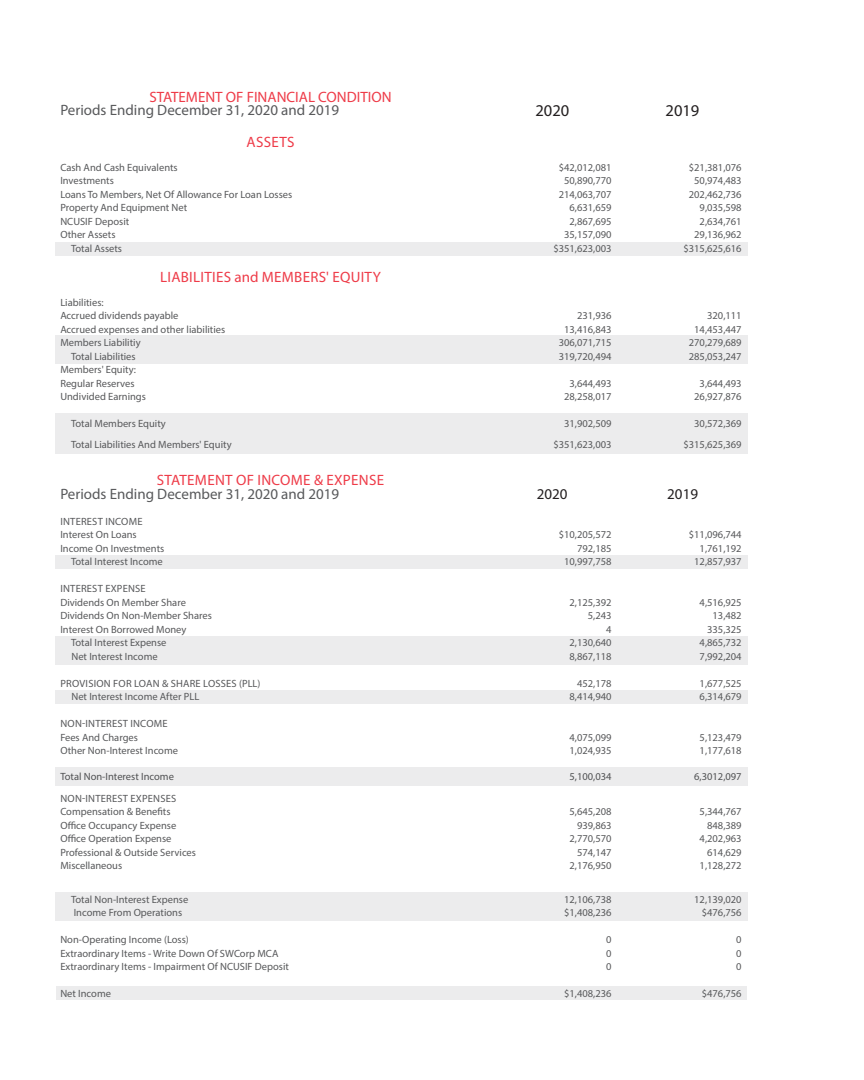
<style>
.page{position:relative;width:864px;height:1080px;background:#fff}
.page>*{position:absolute;margin:0;border:0;box-sizing:border-box;transform-origin:0 0}
.t1{font:16.5px "Myriad Pro";color:#231f20}
.t2{font:15px "Myriad Pro";color:#58595b}
.t3{font:15px "Myriad Pro";letter-spacing:.02em;color:#ee3b48}
.t4{font:15px "Myriad Pro";color:#ee3b48}
.t5{font:15px "Myriad Pro";color:#231f20}
.t6{font:10.5px "Myriad Pro";color:#57585a}
.t7{font:10.5px "Myriad Pro";letter-spacing:.02em;color:#57585a}
</style>
<div class="page">
<div style="left:55px;top:242px;width:692px;height:13px;background:#ececed"></div>
<div style="left:55px;top:335px;width:692px;height:29px;background:#ececed"></div>
<div style="left:55px;top:555px;width:692px;height:14px;background:#ececed"></div>
<div style="left:55px;top:690px;width:692px;height:14px;background:#ececed"></div>
<div style="left:57px;top:987px;width:690px;height:13px;background:#ececed"></div>
<div style="left:55px;top:636px;width:692px;height:28px;background:#ececed"></div>
<div style="left:55px;top:413px;width:692px;height:41px;background:#ececed"></div>
<svg style="left:55px;top:780px;width:693px;height:141px"></svg>
<div style="left:55px;top:768px;width:692px;height:18px;background:#ececed"></div>
<p class="t4" style="left:149px;top:87px;width:244px">STATEMENT OF FINANCIAL CONDITION</p>
<p class="t2" style="left:60px;top:101px;width:280px">Periods Ending December 31, 2020 and 2019</p>
<p class="t1" style="left:535px;top:101px;width:35px">2020</p>
<p class="t1" style="left:666px;top:101px;width:35px">2019</p>
<p class="t3" style="left:247px;top:133px;width:49px">ASSETS</p>
<p class="t6" style="left:60px;top:161px;width:119px">Cash And Cash Equivalents</p>
<p class="t6" style="left:559px;top:161px;width:54px">$42,012,081</p>
<p class="t6" style="left:689px;top:161px;width:54px">$21,381,076</p>
<p class="t6" style="left:60px;top:174px;width:55px">Investments</p>
<p class="t6" style="left:564px;top:174px;width:49px">50,890,770</p>
<p class="t6" style="left:694px;top:174px;width:49px">50,974,483</p>
<p class="t6" style="left:60px;top:188px;width:234px">Loans To Members, Net Of Allowance For Loan Losses</p>
<p class="t6" style="left:559px;top:188px;width:54px">214,063,707</p>
<p class="t6" style="left:689px;top:188px;width:54px">202,462,736</p>
<p class="t6" style="left:60px;top:201px;width:128px">Property And Equipment Net</p>
<p class="t6" style="left:570px;top:201px;width:44px">6,631,659</p>
<p class="t6" style="left:700px;top:201px;width:44px">9,035,598</p>
<p class="t6" style="left:60px;top:215px;width:70px">NCUSIF Deposit</p>
<p class="t6" style="left:570px;top:215px;width:44px">2,867,695</p>
<p class="t6" style="left:700px;top:215px;width:44px">2,634,761</p>
<p class="t6" style="left:60px;top:228px;width:57px">Other Assets</p>
<p class="t6" style="left:564px;top:228px;width:49px">35,157,090</p>
<p class="t6" style="left:694px;top:228px;width:49px">29,136,962</p>
<p class="t6" style="left:71px;top:242px;width:53px">Total Assets</p>
<p class="t6" style="left:553px;top:242px;width:60px">$351,623,003</p>
<p class="t6" style="left:683px;top:242px;width:60px">$315,625,616</p>
<p class="t3" style="left:160px;top:268px;width:222px">LIABILITIES and MEMBERS' EQUITY</p>
<p class="t6" style="left:60px;top:296px;width:45px">Liabilities:</p>
<p class="t6" style="left:60px;top:309px;width:120px">Accrued dividends payable</p>
<p class="t6" style="left:577px;top:309px;width:36px">231,936</p>
<p class="t6" style="left:707px;top:309px;width:36px">320,111</p>
<p class="t6" style="left:60px;top:323px;width:166px">Accrued expenses and other liabilities</p>
<p class="t6" style="left:564px;top:323px;width:49px">13,416,843</p>
<p class="t6" style="left:694px;top:323px;width:49px">14,453,447</p>
<p class="t6" style="left:60px;top:336px;width:82px">Members Liabilitiy</p>
<p class="t6" style="left:559px;top:336px;width:54px">306,071,715</p>
<p class="t6" style="left:689px;top:336px;width:54px">270,279,689</p>
<p class="t6" style="left:71px;top:350px;width:66px">Total Liabilities</p>
<p class="t6" style="left:559px;top:350px;width:54px">319,720,494</p>
<p class="t6" style="left:689px;top:350px;width:54px">285,053,247</p>
<p class="t6" style="left:60px;top:363px;width:77px">Members' Equity:</p>
<p class="t6" style="left:60px;top:377px;width:76px">Regular Reserves</p>
<p class="t6" style="left:570px;top:377px;width:44px">3,644,493</p>
<p class="t6" style="left:700px;top:377px;width:44px">3,644,493</p>
<p class="t6" style="left:60px;top:390px;width:87px">Undivided Earnings</p>
<p class="t6" style="left:564px;top:390px;width:49px">28,258,017</p>
<p class="t6" style="left:694px;top:390px;width:49px">26,927,876</p>
<p class="t6" style="left:71px;top:417px;width:96px">Total Members Equity</p>
<p class="t6" style="left:564px;top:417px;width:49px">31,902,509</p>
<p class="t6" style="left:694px;top:417px;width:49px">30,572,369</p>
<p class="t6" style="left:71px;top:438px;width:162px">Total Liabilities And Members' Equity</p>
<p class="t6" style="left:553px;top:438px;width:60px">$351,623,003</p>
<p class="t6" style="left:683px;top:438px;width:60px">$315,625,369</p>
<p class="t3" style="left:157px;top:471px;width:229px">STATEMENT OF INCOME &amp; EXPENSE</p>
<p class="t2" style="left:60px;top:484px;width:280px">Periods Ending December 31, 2020 and 2019</p>
<p class="t5" style="left:537px;top:484px;width:32px">2020</p>
<p class="t5" style="left:667px;top:484px;width:32px">2019</p>
<p class="t7" style="left:60px;top:515px;width:84px">INTEREST INCOME</p>
<p class="t6" style="left:60px;top:528px;width:78px">Interest On Loans</p>
<p class="t6" style="left:559px;top:528px;width:54px">$10,205,572</p>
<p class="t6" style="left:689px;top:528px;width:54px">$11,096,744</p>
<p class="t6" style="left:60px;top:542px;width:105px">Income On Investments</p>
<p class="t6" style="left:577px;top:542px;width:36px">792,185</p>
<p class="t6" style="left:700px;top:542px;width:44px">1,761,192</p>
<p class="t6" style="left:71px;top:555px;width:93px">Total Interest Income</p>
<p class="t6" style="left:564px;top:555px;width:49px">10,997,758</p>
<p class="t6" style="left:694px;top:555px;width:49px">12,857,937</p>
<p class="t7" style="left:60px;top:582px;width:87px">INTEREST EXPENSE</p>
<p class="t6" style="left:60px;top:596px;width:127px">Dividends On Member Share</p>
<p class="t6" style="left:570px;top:596px;width:44px">2,125,392</p>
<p class="t6" style="left:700px;top:596px;width:44px">4,516,925</p>
<p class="t6" style="left:60px;top:609px;width:153px">Dividends On Non-Member Shares</p>
<p class="t6" style="left:588px;top:609px;width:25px">5,243</p>
<p class="t6" style="left:713px;top:609px;width:31px">13,482</p>
<p class="t6" style="left:60px;top:623px;width:128px">Interest On Borrowed Money</p>
<p class="t6" style="left:606px;top:623px;width:7px">4</p>
<p class="t6" style="left:707px;top:623px;width:36px">335,325</p>
<p class="t6" style="left:71px;top:636px;width:97px">Total Interest Expense</p>
<p class="t6" style="left:570px;top:636px;width:44px">2,130,640</p>
<p class="t6" style="left:700px;top:636px;width:44px">4,865,732</p>
<p class="t6" style="left:71px;top:650px;width:88px">Net Interest Income</p>
<p class="t6" style="left:570px;top:650px;width:44px">8,867,118</p>
<p class="t6" style="left:700px;top:650px;width:44px">7,992,204</p>
<p class="t7" style="left:60px;top:677px;width:202px">PROVISION FOR LOAN &amp; SHARE LOSSES (PLL)</p>
<p class="t6" style="left:577px;top:677px;width:36px">452,178</p>
<p class="t6" style="left:700px;top:677px;width:44px">1,677,525</p>
<p class="t6" style="left:71px;top:690px;width:129px">Net Interest Income After PLL</p>
<p class="t6" style="left:570px;top:690px;width:44px">8,414,940</p>
<p class="t6" style="left:700px;top:690px;width:44px">6,314,679</p>
<p class="t7" style="left:60px;top:717px;width:109px">NON-INTEREST INCOME</p>
<p class="t6" style="left:60px;top:731px;width:79px">Fees And Charges</p>
<p class="t6" style="left:570px;top:731px;width:44px">4,075,099</p>
<p class="t6" style="left:700px;top:731px;width:44px">5,123,479</p>
<p class="t6" style="left:60px;top:744px;width:119px">Other Non-Interest Income</p>
<p class="t6" style="left:570px;top:744px;width:44px">1,024,935</p>
<p class="t6" style="left:700px;top:744px;width:44px">1,177,618</p>
<p class="t6" style="left:60px;top:770px;width:115px">Total Non-Interest Income</p>
<p class="t6" style="left:570px;top:770px;width:44px">5,100,034</p>
<p class="t6" style="left:694px;top:770px;width:49px">6,3012,097</p>
<p class="t7" style="left:60px;top:792px;width:117px">NON-INTEREST EXPENSES</p>
<p class="t6" style="left:60px;top:805px;width:112px">Compensation &amp; Benefits</p>
<p class="t6" style="left:570px;top:805px;width:44px">5,645,208</p>
<p class="t6" style="left:700px;top:805px;width:44px">5,344,767</p>
<p class="t6" style="left:60px;top:819px;width:117px">Office Occupancy Expense</p>
<p class="t6" style="left:577px;top:819px;width:36px">939,863</p>
<p class="t6" style="left:707px;top:819px;width:36px">848,389</p>
<p class="t6" style="left:60px;top:832px;width:113px">Office Operation Expense</p>
<p class="t6" style="left:570px;top:832px;width:44px">2,770,570</p>
<p class="t6" style="left:700px;top:832px;width:44px">4,202,963</p>
<p class="t6" style="left:60px;top:846px;width:137px">Professional &amp; Outside Services</p>
<p class="t6" style="left:577px;top:846px;width:36px">574,147</p>
<p class="t6" style="left:707px;top:846px;width:36px">614,629</p>
<p class="t6" style="left:60px;top:859px;width:63px">Miscellaneous</p>
<p class="t6" style="left:570px;top:859px;width:44px">2,176,950</p>
<p class="t6" style="left:700px;top:859px;width:44px">1,128,272</p>
<p class="t6" style="left:71px;top:893px;width:119px">Total Non-Interest Expense</p>
<p class="t6" style="left:564px;top:893px;width:49px">12,106,738</p>
<p class="t6" style="left:694px;top:893px;width:49px">12,139,020</p>
<p class="t6" style="left:74px;top:906px;width:110px">Income From Operations</p>
<p class="t6" style="left:564px;top:906px;width:49px">$1,408,236</p>
<p class="t6" style="left:702px;top:906px;width:41px">$476,756</p>
<p class="t6" style="left:60px;top:933px;width:130px">Non-Operating Income (Loss)</p>
<p class="t6" style="left:606px;top:933px;width:7px">0</p>
<p class="t6" style="left:736px;top:933px;width:7px">0</p>
<p class="t6" style="left:60px;top:947px;width:220px">Extraordinary Items - Write Down Of SWCorp MCA</p>
<p class="t6" style="left:606px;top:947px;width:7px">0</p>
<p class="t6" style="left:736px;top:947px;width:7px">0</p>
<p class="t6" style="left:60px;top:960px;width:230px">Extraordinary Items - Impairment Of NCUSIF Deposit</p>
<p class="t6" style="left:606px;top:960px;width:7px">0</p>
<p class="t6" style="left:736px;top:960px;width:7px">0</p>
<p class="t6" style="left:60px;top:987px;width:52px">Net Income</p>
<p class="t6" style="left:564px;top:987px;width:49px">$1,408,236</p>
<p class="t6" style="left:702px;top:987px;width:41px">$476,756</p>
</div>
